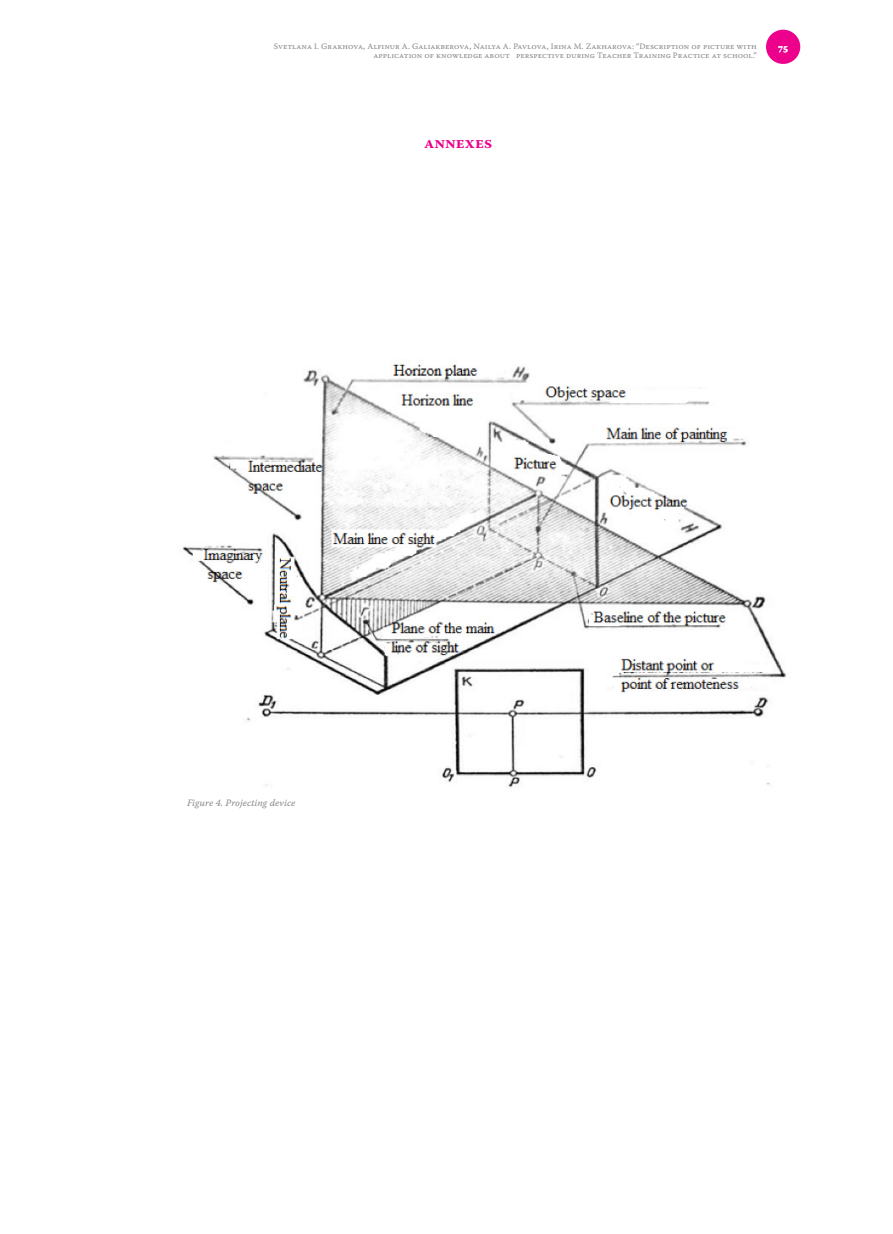
<style>
.page{position:relative;width:893px;height:1234px;background:#fff}
.page>*{position:absolute;margin:0;border:0;box-sizing:border-box;transform-origin:0 0}
.t1{font:700 16.5px "Warnock Pro";color:#ec008c}
.t2{font:700 10.5px "Warnock Pro";color:#fff}
.t3{font:9.75px "Warnock Pro It Capt";color:#888a8d}
.t4{font:8.25px "Warnock Pro Capt";color:#888a8d}
</style>
<div class="page">
<div style="left:766px;top:30px;width:34px;height:34px;background:#ec008c;border-radius:50%"></div>
<img style="left:182px;top:361px;width:605px;height:427px">
<p class="t4" style="left:274px;top:41px;width:485px">Svetlana I. Grakhova, Alfinur A. Galiakberova, Nailya A. Pavlova, Irina M. Zakharova: “Description of picture with</p>
<p class="t2" style="left:778px;top:41px;width:12px">75</p>
<p class="t4" style="left:374px;top:50px;width:385px">application of knowledge about perspective during Teacher Training Practice at school.”</p>
<h1 class="t1" style="left:424px;top:133px;width:70px">ANNEXES</h1>
<p class="t3" style="left:187px;top:796px;width:110px">Figure 4. Projecting device</p>
</div>
